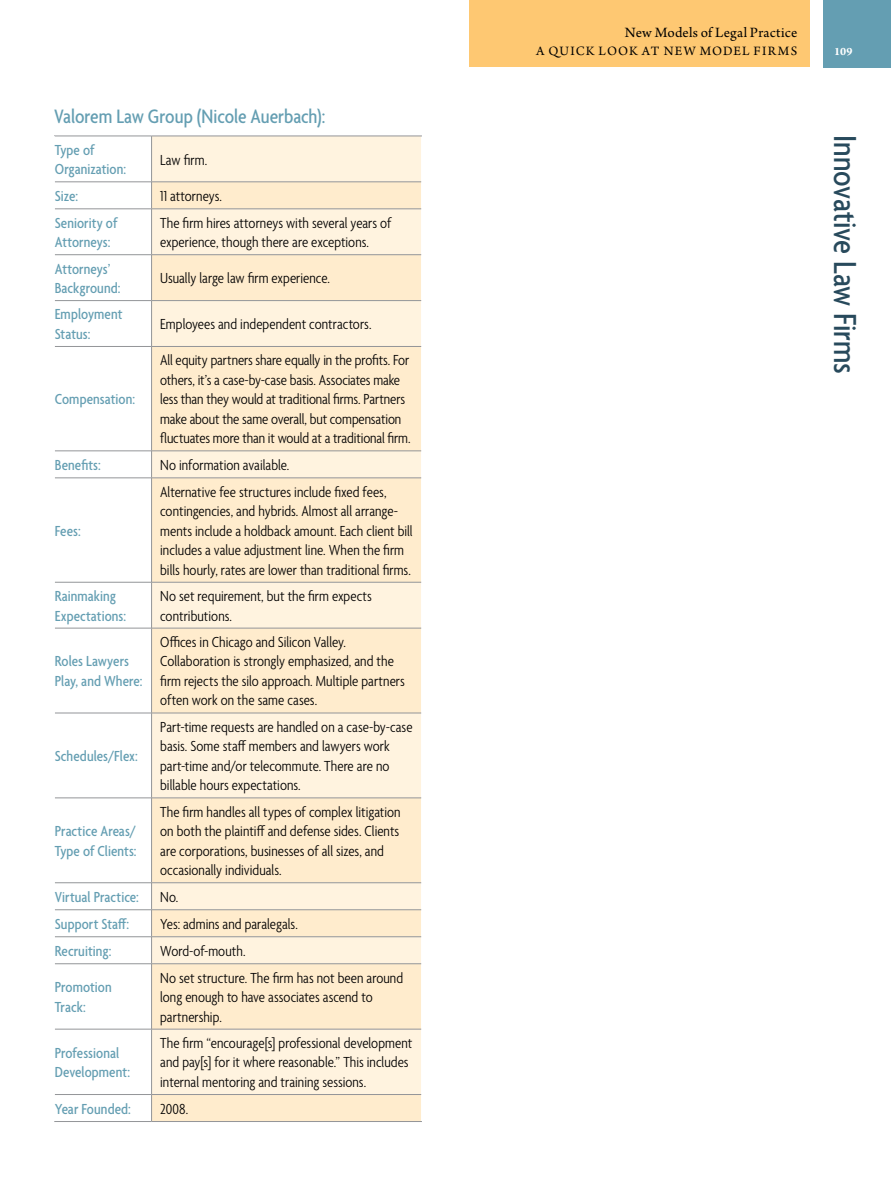
<style>
.page{position:relative;width:891px;height:1188px;background:#fff}
.page>*{position:absolute;margin:0;border:0;box-sizing:border-box;transform-origin:0 0}
.t1{font:500 condensed 34.5px "Agenda";color:#284a5c}
.t2{font:500 condensed 21px "Agenda";color:#649eb2}
.t3{font:300 condensed 15.75px/19.5px "Agenda";color:#000}
.t4{font:500 condensed 15.75px/19.5px "Agenda";letter-spacing:.005em;color:#649eb2}
.t5{font:15px "Arno Pro";letter-spacing:.01em;color:#000}
.t6{font:13.5px "Arno Pro";letter-spacing:.19em;color:#000}
.t7{font:700 12px "Arno Pro";color:#fff}
</style>
<div class="page">
<div style="left:469px;top:0;width:341px;height:68px;background:#fec872"></div>
<div style="left:823px;top:0;width:68px;height:68px;background:#649eb2"></div>
<div style="left:152px;top:137px;width:269px;height:45px;background:#fff3df"></div>
<svg style="left:152px;top:183px;width:269px;height:938px;background:#feedd3"></svg>
<hr style="left:54px;top:136px;width:97px;height:1px;background:#939598">
<hr style="left:55px;top:182px;width:96px;height:1px;background:#939598">
<hr style="left:55px;top:209px;width:96px;height:1px;background:#939598">
<hr style="left:55px;top:254px;width:96px;height:1px;background:#939598">
<hr style="left:55px;top:300px;width:96px;height:1px;background:#939598">
<hr style="left:55px;top:346px;width:96px;height:1px;background:#939598">
<hr style="left:55px;top:451px;width:96px;height:1px;background:#939598">
<hr style="left:55px;top:478px;width:96px;height:1px;background:#939598">
<hr style="left:55px;top:582px;width:96px;height:1px;background:#939598">
<hr style="left:55px;top:628px;width:96px;height:1px;background:#939598">
<hr style="left:55px;top:713px;width:96px;height:1px;background:#939598">
<hr style="left:55px;top:798px;width:96px;height:1px;background:#939598">
<hr style="left:55px;top:883px;width:96px;height:1px;background:#939598">
<hr style="left:55px;top:910px;width:96px;height:1px;background:#939598">
<hr style="left:55px;top:937px;width:96px;height:1px;background:#939598">
<hr style="left:55px;top:964px;width:96px;height:1px;background:#939598">
<hr style="left:55px;top:1029px;width:96px;height:1px;background:#939598">
<hr style="left:55px;top:1094px;width:96px;height:1px;background:#939598">
<hr style="left:54px;top:1121px;width:97px;height:1px;background:#939598">
<hr style="left:54px;top:136px;width:1px;height:46px;background:#fff">
<hr style="left:151px;top:136px;width:271px;height:1px;background:#939598">
<hr style="left:151px;top:136px;width:1px;height:46px;background:#939598">
<hr style="left:151px;top:182px;width:270px;height:1px;background:#939598">
<svg style="left:151px;top:183px;width:1px;height:26px"></svg>
<hr style="left:151px;top:209px;width:270px;height:1px;background:#939598">
<hr style="left:151px;top:209px;width:1px;height:46px;background:#939598">
<hr style="left:151px;top:254px;width:270px;height:1px;background:#939598">
<hr style="left:151px;top:255px;width:1px;height:45px;background:#939598">
<hr style="left:151px;top:300px;width:270px;height:1px;background:#939598">
<hr style="left:151px;top:301px;width:1px;height:45px;background:#939598">
<hr style="left:151px;top:346px;width:270px;height:1px;background:#939598">
<hr style="left:151px;top:347px;width:1px;height:104px;background:#939598">
<hr style="left:151px;top:451px;width:270px;height:1px;background:#939598">
<svg style="left:151px;top:452px;width:1px;height:26px"></svg>
<hr style="left:151px;top:478px;width:270px;height:1px;background:#939598">
<hr style="left:151px;top:478px;width:1px;height:104px;background:#939598">
<hr style="left:151px;top:582px;width:270px;height:1px;background:#939598">
<hr style="left:151px;top:582px;width:1px;height:46px;background:#939598">
<hr style="left:151px;top:628px;width:270px;height:1px;background:#939598">
<hr style="left:151px;top:628px;width:1px;height:85px;background:#939598">
<hr style="left:151px;top:713px;width:270px;height:1px;background:#939598">
<hr style="left:151px;top:713px;width:1px;height:85px;background:#939598">
<hr style="left:151px;top:798px;width:270px;height:1px;background:#939598">
<hr style="left:151px;top:798px;width:1px;height:85px;background:#939598">
<hr style="left:151px;top:883px;width:270px;height:1px;background:#939598">
<hr style="left:151px;top:910px;width:270px;height:1px;background:#939598">
<hr style="left:151px;top:937px;width:270px;height:1px;background:#939598">
<svg style="left:151px;top:884px;width:1px;height:80px"></svg>
<hr style="left:151px;top:964px;width:270px;height:1px;background:#939598">
<hr style="left:151px;top:964px;width:1px;height:65px;background:#939598">
<hr style="left:151px;top:1029px;width:270px;height:1px;background:#939598">
<hr style="left:151px;top:1029px;width:1px;height:65px;background:#939598">
<hr style="left:151px;top:1094px;width:270px;height:1px;background:#939598">
<svg style="left:151px;top:1095px;width:1px;height:26px"></svg>
<hr style="left:151px;top:1121px;width:271px;height:1px;background:#939598">
<h2 class="t2" style="left:54px;top:105px;width:273px">Valorem Law Group (Nicole Auerbach):</h2>
<p class="t4" style="left:55px;top:141px;width:73px">Type of<br>Organization:</p>
<p class="t3" style="left:160px;top:151px;width:48px">Law firm.</p>
<p class="t4" style="left:55px;top:187px;width:25px">Size:</p>
<p class="t3" style="left:160px;top:187px;width:63px">11 attorneys.</p>
<p class="t4" style="left:55px;top:214px;width:64px">Seniority of<br>Attorneys:</p>
<p class="t3" style="left:160px;top:214px;width:233px">The firm hires attorneys with several years of experience, though there are exceptions.</p>
<p class="t4" style="left:55px;top:260px;width:67px">Attorneys’<br>Background:</p>
<p class="t3" style="left:160px;top:269px;width:171px">Usually large law firm experience.</p>
<p class="t4" style="left:55px;top:306px;width:69px">Employment<br>Status:</p>
<p class="t3" style="left:160px;top:315px;width:213px">Employees and independent contractors.</p>
<p class="t4" style="left:55px;top:390px;width:82px">Compensation:</p>
<p class="t3" style="left:160px;top:351px;width:252px">All equity partners share equally in the profits. For others, it’s a case-by-case basis. Associates make less than they would at traditional firms. Partners make about the same overall, but compensation fluctuates more than it would at a traditional firm.</p>
<p class="t4" style="left:55px;top:456px;width:48px">Benefits:</p>
<p class="t3" style="left:160px;top:456px;width:131px">No information available.</p>
<p class="t4" style="left:55px;top:522px;width:27px">Fees:</p>
<p class="t3" style="left:160px;top:483px;width:254px">Alternative fee structures include fixed fees, contingencies, and hybrids. Almost all arrange&shy;ments include a holdback amount. Each client bill includes a value adjustment line. When the firm bills hourly, rates are lower than traditional firms.</p>
<p class="t4" style="left:55px;top:587px;width:73px">Rainmaking<br>Expectations:</p>
<p class="t3" style="left:160px;top:587px;width:213px">No set requirement, but the firm expects contributions.</p>
<p class="t4" style="left:55px;top:653px;width:89px">Roles Lawyers<br>Play, and Where:</p>
<p class="t3" style="left:160px;top:633px;width:246px">Offices in Chicago and Silicon Valley.<br>Collaboration is strongly emphasized, and the firm rejects the silo approach. Multiple partners often work on the same cases.</p>
<p class="t4" style="left:55px;top:747px;width:85px">Schedules/Flex:</p>
<p class="t4" style="left:55px;top:822px;width:83px">Practice Areas/<br>Type of Clients:</p>
<p class="t3" style="left:160px;top:718px;width:254px">Part-time requests are handled on a case-by-case basis. Some staff members and lawyers work part-time and/or telecommute. There are no billable hours expectations.</p>
<p class="t3" style="left:160px;top:803px;width:242px">The firm handles all types of complex litigation on both the plaintiff and defense sides. Clients are corporations, businesses of all sizes, and occasionally individuals.</p>
<p class="t4" style="left:55px;top:888px;width:86px">Virtual Practice:</p>
<p class="t3" style="left:160px;top:888px;width:20px">No.</p>
<p class="t4" style="left:55px;top:915px;width:76px">Support Staff:</p>
<p class="t3" style="left:160px;top:915px;width:139px">Yes: admins and paralegals.</p>
<p class="t4" style="left:55px;top:942px;width:58px">Recruiting:</p>
<p class="t3" style="left:160px;top:942px;width:87px">Word-of-mouth.</p>
<p class="t4" style="left:55px;top:979px;width:59px">Promotion<br>Track:</p>
<p class="t3" style="left:160px;top:969px;width:244px">No set structure. The firm has not been around long enough to have associates ascend to partnership.</p>
<p class="t4" style="left:55px;top:1044px;width:77px">Professional<br>Development:</p>
<p class="t3" style="left:160px;top:1034px;width:254px">The firm “encourage[s] professional development and pay[s] for it where reasonable.” This includes internal mentoring and training sessions.</p>
<p class="t4" style="left:55px;top:1100px;width:78px">Year Founded:</p>
<p class="t3" style="left:160px;top:1100px;width:30px">2008.</p>
<p class="t5" style="left:625px;top:24px;width:174px">NEW MODELS OF LEGAL PRACTICE</p>
<p class="t6" style="left:536px;top:43px;width:262px">A QUICK LOOK AT NEW MODEL FIRMS</p>
<p class="t7" style="left:834px;top:44px;width:20px">109</p>
<h1 class="t1" style="left:864px;top:135px;width:240px;rotate:90deg">Innovative Law Firms</h1>
</div>
